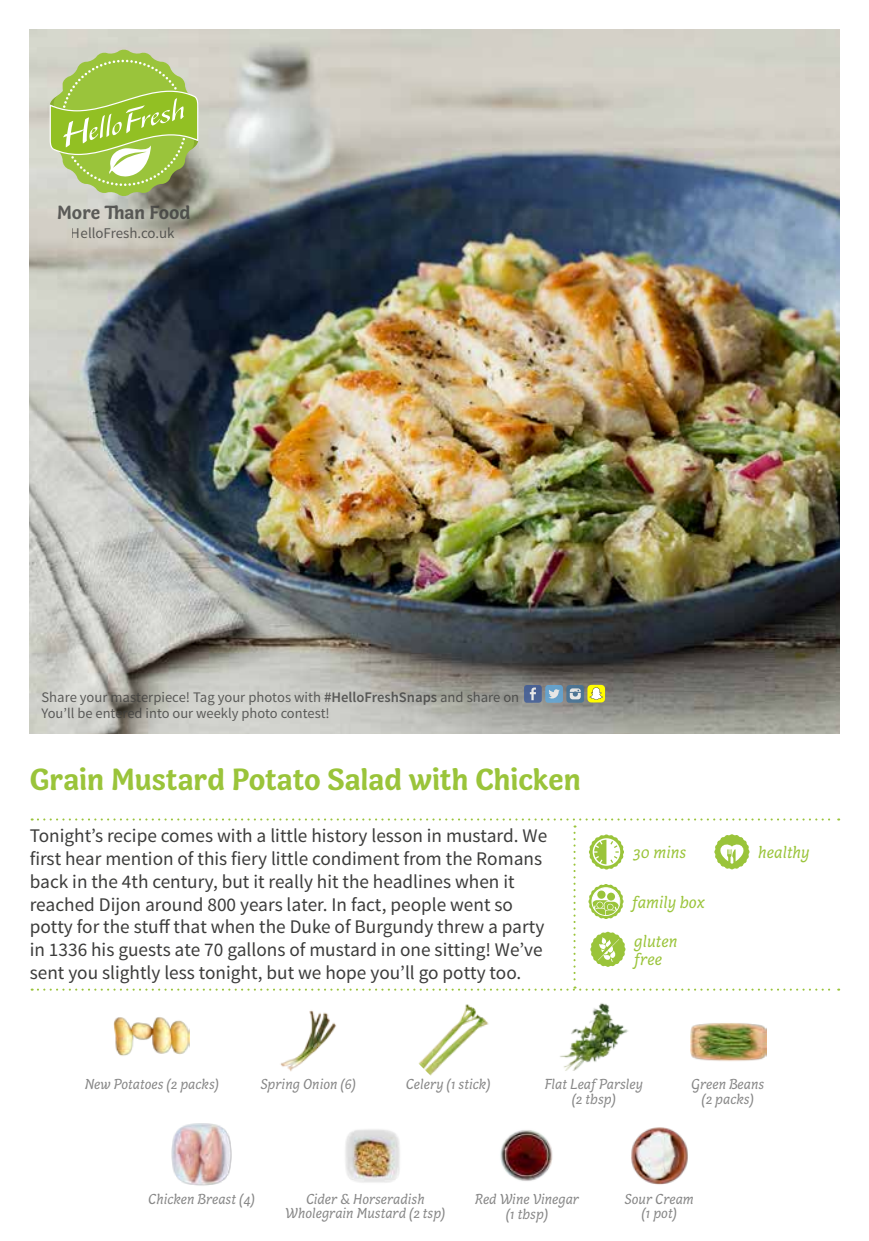
<style>
.page{position:relative;width:869px;height:1241px;background:#fff}
.page>*{position:absolute;margin:0;border:0;box-sizing:border-box;transform-origin:0 0}
.t1{font:700 31.5px "Capucine Basic";letter-spacing:-.005em;color:#9ac43a}
.t2{font:700 19.6px "Capucine Basic";color:#3c3c3b}
.t3{font:19.25px/22.8px "Source Sans Pro";color:#3c3c3b}
.t4{font:italic 17.5px/18.6px "Capucine Basic";color:#9ac43a}
.t5{font:italic 14.88px/14.5px "Capucine Basic";color:#878787;text-align:center}
.t6{font:14.88px "Source Sans Pro";color:#3c3c3b}
.t7{font:14.53px/16.4px "Source Sans Pro";color:#3c3c3b}
.s1{font-weight:600}
</style>
<div class="page">
<img style="left:30px;top:30px;width:808px;height:703px">
<svg style="left:50px;top:50px;width:148px;height:146px;background:#aac765"></svg>
<svg style="left:524px;top:685px;width:17px;height:17px"></svg>
<svg style="left:529px;top:687px;width:6px;height:13px"></svg>
<svg style="left:566px;top:685px;width:18px;height:17px"></svg>
<svg style="left:569px;top:688px;width:11px;height:11px"></svg>
<div style="left:545px;top:685px;width:17px;height:17px;background:#66a1cb;border-radius:3px"></div>
<svg style="left:548px;top:689px;width:11px;height:9px"></svg>
<svg style="left:587px;top:684px;width:17px;height:18px"></svg>
<svg style="left:32px;top:818px;width:806px;height:172px"></svg>
<img style="left:280px;top:1010px;width:56px;height:62px">
<img style="left:418px;top:1004px;width:71px;height:72px">
<img style="left:560px;top:1003px;width:68px;height:68px">
<img style="left:171px;top:1123px;width:61px;height:63px">
<img style="left:500px;top:1130px;width:53px;height:51px">
<img style="left:631px;top:1127px;width:57px;height:58px">
<img style="left:690px;top:1023px;width:76px;height:38px">
<img style="left:345px;top:1129px;width:55px;height:54px">
<img style="left:114px;top:1017px;width:76px;height:39px">
<p class="t2" style="left:57px;top:198px;width:135px">More Than Food</p>
<p class="t6" style="left:71px;top:224px;width:105px">HelloFresh.co.uk</p>
<p class="t7" style="left:41px;top:688px;width:479px">Share your masterpiece! Tag your photos with <span class="s1">#HelloFreshSnaps</span> and share on<br>You’ll be entered into our weekly photo contest!</p>
<h1 class="t1" style="left:30px;top:754px;width:552px">Grain Mustard Potato Salad with Chicken</h1>
<p class="t3" style="left:30px;top:824px;width:518px">Tonight’s recipe comes with a little history lesson in mustard. We first hear mention of this fiery little condiment from the Romans back in the 4th century, but it really hit the headlines when it reached Dijon around 800 years later. In fact, people went so potty for the stuff that when the Duke of Burgundy threw a party in 1336 his guests ate 70 gallons of mustard in one sitting! We’ve sent you slightly less tonight, but we hope you’ll go potty too.</p>
<p class="t4" style="left:633px;top:843px;width:55px">30 mins</p>
<p class="t4" style="left:758px;top:844px;width:53px">healthy</p>
<p class="t4" style="left:632px;top:893px;width:74px">family box</p>
<p class="t4" style="left:634px;top:932px;width:45px">gluten free</p>
<p class="t5" style="left:85px;top:1077px;width:136px">New Potatoes (2 packs)</p>
<p class="t5" style="left:260px;top:1077px;width:97px">Spring Onion (6)</p>
<p class="t5" style="left:406px;top:1077px;width:86px">Celery (1 stick)</p>
<p class="t5" style="left:544px;top:1077px;width:100px">Flat Leaf Parsley (2 tbsp)</p>
<p class="t5" style="left:691px;top:1077px;width:75px">Green Beans (2 packs)</p>
<p class="t5" style="left:148px;top:1192px;width:108px">Chicken Breast (4)</p>
<p class="t5" style="left:285px;top:1192px;width:162px">Cider &amp; Horseradish<br>Wholegrain Mustard (2 tsp)</p>
<p class="t5" style="left:474px;top:1192px;width:106px">Red Wine Vinegar (1 tbsp)</p>
<p class="t5" style="left:624px;top:1192px;width:71px">Sour Cream (1 pot)</p>
</div>
